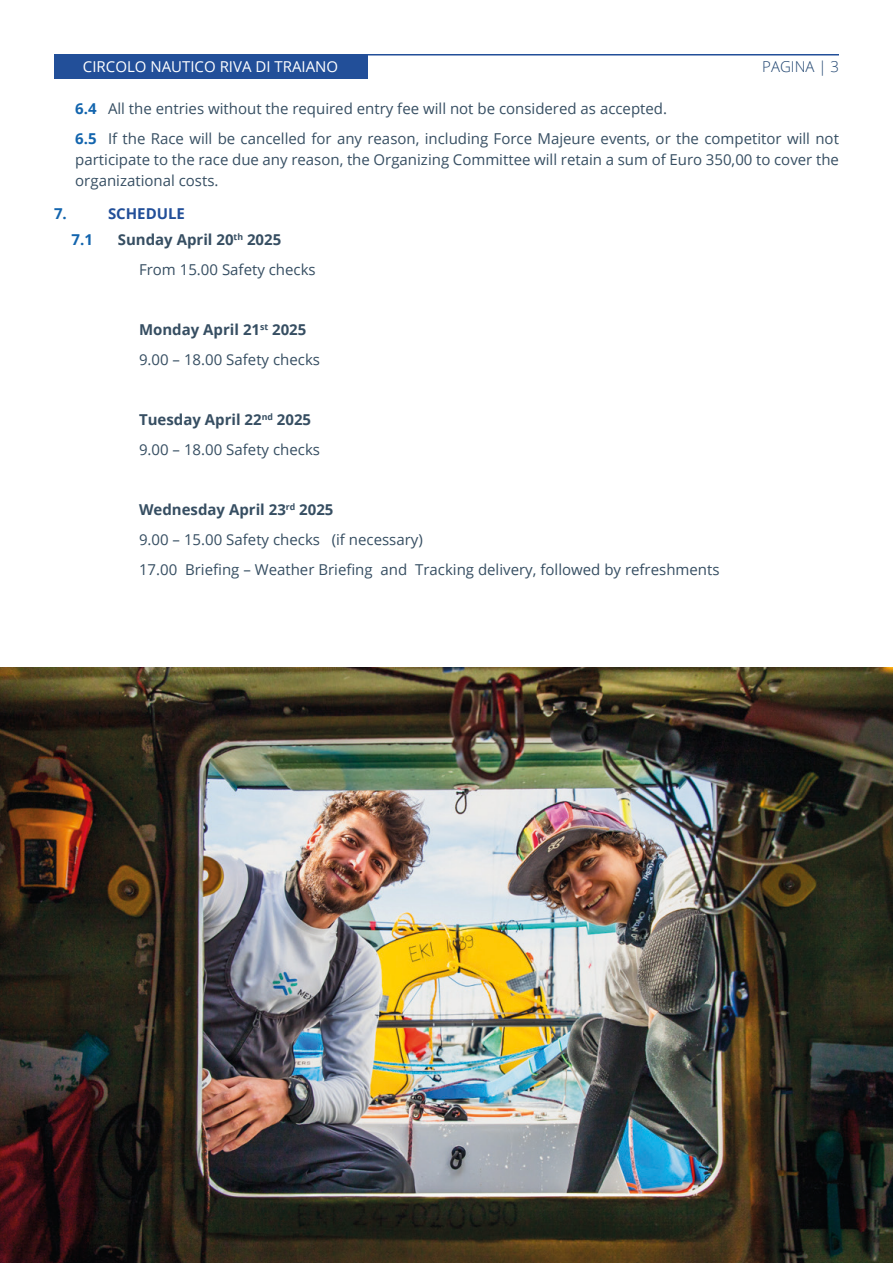
<style>
.page{position:relative;width:893px;height:1263px;background:#fff}
.page>*{position:absolute;margin:0;border:0;box-sizing:border-box;transform-origin:0 0}
.Heading_3_wrd_1{font:15px/21px "Open Sans";color:#364e62;text-align:justify}
.Heading_3_wrd_1-2{font:700 15px "Open Sans";color:#364e62}
.t1{font:15px "Open Sans";color:#fff}
.t2{font:300 15px "Open Sans";color:#1e436f}
.t3{font:700 15px "Open Sans";color:#224f99}
.t4{font:700 15px "Open Sans";color:#1365ae}
.s1{font-weight:700;color:#1365ae}
</style>
<div class="page">
<div style="left:54px;top:54px;width:313px;height:25px;background:#224f99"></div>
<hr style="left:367px;top:54px;width:472px;height:2px;background:#224f99">
<img style="left:0;top:668px;width:893px;height:595px">
<p class="t1" style="left:83px;top:56px;width:257px">CIRCOLO NAUTICO RIVA DI TRAIANO</p>
<p class="t2" style="left:762px;top:56px;width:78px">PAGINA | 3</p>
<p class="Heading_3_wrd_1" style="left:75px;top:97px;width:593px"><span class="s1">6.4</span> All the entries without the required entry fee will not be considered as accepted.</p>
<p class="Heading_3_wrd_1" style="left:75px;top:127px;width:765px"><span class="s1">6.5</span> If the Race will be cancelled for any reason, including Force Majeure events, or the competitor will not participate to the race due any reason, the Organizing Committee will retain a sum of Euro 350,00 to cover the organizational costs.</p>
<p class="t4" style="left:54px;top:203px;width:14px">7.</p>
<p class="t3" style="left:108px;top:203px;width:79px">SCHEDULE</p>
<p class="t4" style="left:72px;top:229px;width:23px">7.1</p>
<p class="Heading_3_wrd_1-2" style="left:118px;top:229px;width:165px">Sunday April 20<sup>th</sup> 2025</p>
<p class="Heading_3_wrd_1" style="left:139px;top:258px;width:178px">From 15.00 Safety checks</p>
<p class="Heading_3_wrd_1-2" style="left:139px;top:319px;width:169px">Monday April 21<sup>st</sup> 2025</p>
<p class="Heading_3_wrd_1" style="left:139px;top:348px;width:183px">9.00 – 18.00 Safety checks</p>
<p class="Heading_3_wrd_1-2" style="left:139px;top:409px;width:174px">Tuesday April 22<sup>nd</sup> 2025</p>
<p class="Heading_3_wrd_1" style="left:139px;top:438px;width:183px">9.00 – 18.00 Safety checks</p>
<p class="Heading_3_wrd_1-2" style="left:139px;top:499px;width:196px">Wednesday April 23<sup>rd</sup> 2025</p>
<p class="Heading_3_wrd_1" style="left:139px;top:528px;width:285px">9.00 – 15.00 Safety checks (if necessary)</p>
<p class="Heading_3_wrd_1" style="left:139px;top:558px;width:582px">17.00 Briefing – Weather Briefing and Tracking delivery, followed by refreshments</p>
</div>
